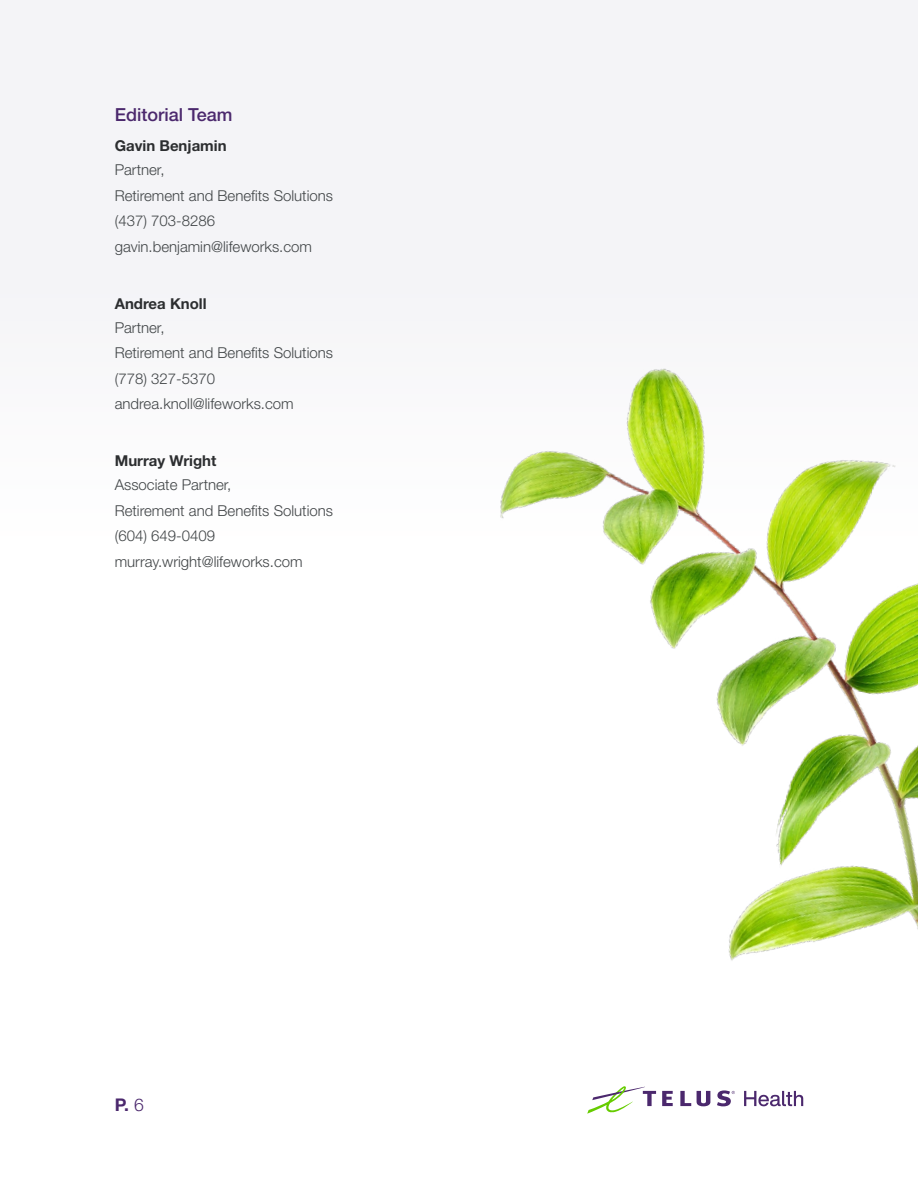
<style>
.page{position:relative;width:918px;height:1188px;background:#fff}
.page>*{position:absolute;margin:0;border:0;box-sizing:border-box;transform-origin:0 0}
.t1{font:500 18px "Helvetica Neue LT Std";color:#4b286d}
.t2{font:700 17.55px "Helvetica Neue LT Std";color:#4b286d}
.t3{font:300 15px/25.5px "Helvetica Neue LT Std";color:#414547}
.t4{font:700 15px "Helvetica Neue LT Std";color:#2c2e30}
.s1{font-weight:300}
</style>
<div class="page">
<div style="left:0;top:0;width:918px;height:687px;background:#f4f4f7"></div>
<img style="left:496px;top:368px;width:422px;height:593px">
<svg style="left:662px;top:1091px;width:11px;height:15px"></svg>
<svg style="left:680px;top:1091px;width:11px;height:15px"></svg>
<svg style="left:697px;top:1091px;width:13px;height:15px"></svg>
<svg style="left:587px;top:1086px;width:69px;height:28px"></svg>
<svg style="left:717px;top:1090px;width:18px;height:16px"></svg>
<svg style="left:744px;top:1091px;width:59px;height:15px"></svg>
<p class="t1" style="left:115px;top:104px;width:119px">Editorial Team</p>
<p class="t4" style="left:115px;top:137px;width:113px">Gavin Benjamin</p>
<p class="t3" style="left:115px;top:157px;width:220px">Partner,<br>Retirement and Benefits Solutions (437) 703-8286 gavin.benjamin@lifeworks.com</p>
<p class="t4" style="left:115px;top:294px;width:93px">Andrea Knoll</p>
<p class="t3" style="left:115px;top:314px;width:220px">Partner,<br>Retirement and Benefits Solutions (778) 327-5370 andrea.knoll@lifeworks.com</p>
<p class="t4" style="left:115px;top:452px;width:103px">Murray Wright</p>
<p class="t3" style="left:115px;top:472px;width:220px">Associate Partner,<br>Retirement and Benefits Solutions (604) 649-0409 murray.wright@lifeworks.com</p>
<p class="t2" style="left:115px;top:1094px;width:31px">P. <span class="s1">6</span></p>
</div>
